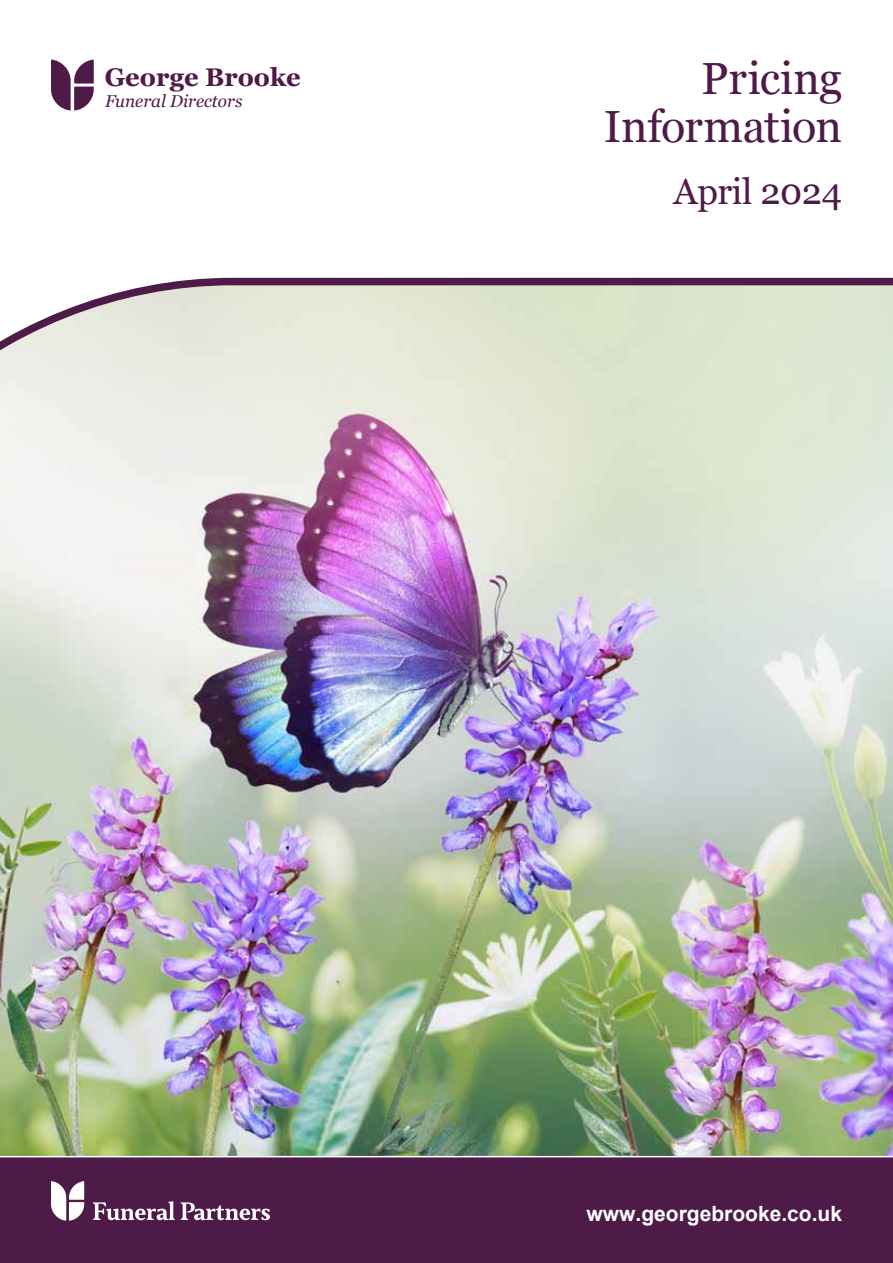
<style>
.page{position:relative;width:893px;height:1263px;background:#fff}
.page>*{position:absolute;margin:0;border:0;box-sizing:border-box;transform-origin:0 0}
.t1{font:45px/48.6px "Georgia";letter-spacing:-.005em;color:#4e1a48;text-align:right}
.t2{font:36px "Georgia";letter-spacing:-.01em;color:#4e1a48}
.t3{font:700 25.5px "Georgia";color:#4e1a48}
.t4{font:700 21px "Arial";color:#fff}
.t5{font:italic 17.1px "Georgia";color:#4e1a48}
</style>
<div class="page">
<div style="left:0;top:1157px;width:893px;height:106px;background:#4e1a48"></div>
<svg style="left:51px;top:1194px;width:33px;height:27px"></svg>
<svg style="left:93px;top:1201px;width:82px;height:19px"></svg>
<svg style="left:181px;top:1202px;width:89px;height:18px"></svg>
<svg style="left:51px;top:60px;width:43px;height:51px"></svg>
<img style="left:0;top:277px;width:893px;height:917px">
<p class="t3" style="left:105px;top:61px;width:198px">George Brooke</p>
<p class="t5" style="left:105px;top:90px;width:139px">Funeral Directors</p>
<h1 class="t1" style="left:604px;top:52px;width:240px">Pricing<br>Information</h1>
<h2 class="t2" style="left:674px;top:170px;width:170px">April 2024</h2>
<p class="t4" style="left:587px;top:1199px;width:257px">www.georgebrooke.co.uk</p>
</div>
